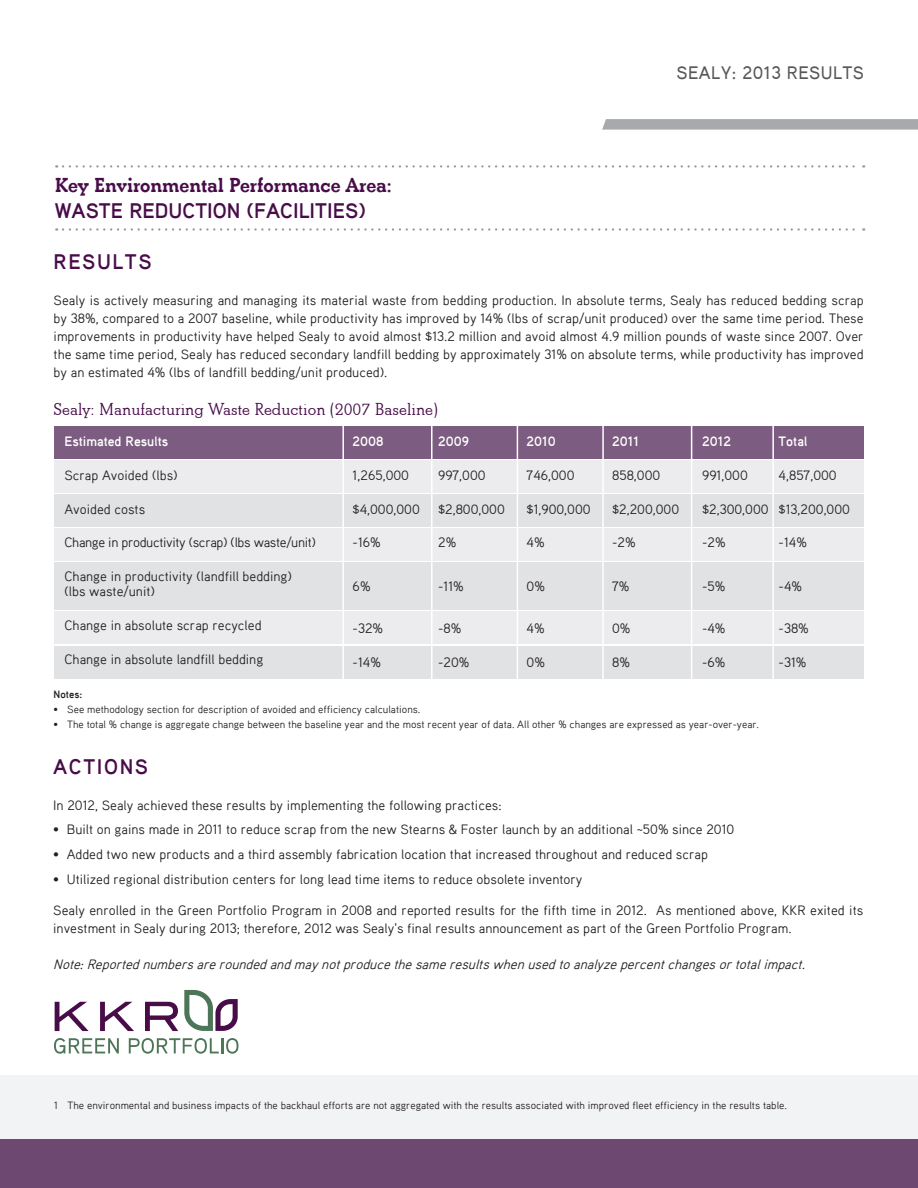
<style>
.page{position:relative;width:918px;height:1188px;background:#fff}
.page>*{position:absolute;margin:0;border:0;box-sizing:border-box;transform-origin:0 0}
.t1{font:700 21px "Beton";color:#480c49}
.t2{font:700 21px "Aaux Pro";color:#480c49}
.t3{font:700 21px "Aaux Pro";letter-spacing:.075em;color:#480c49}
.t4{font:600 18px "Beton EF";color:#480c49}
.t5{font:500 18px "Aaux Pro";letter-spacing:.025em;color:#57585a}
.t6{font:13.5px/18px "Aaux Pro";color:#231f20;text-align:justify}
.t7{font:italic 13.5px "Aaux Pro";color:#231f20}
.t8{font:13.5px "Aaux Pro";letter-spacing:-.025em;color:#231f20}
.t9{font:700 13.5px "Aaux Pro";color:#fff}
.t10{font:10.5px "Aaux Pro";color:#231f20}
.t11{font:700 10.5px "Aaux Pro";color:#231f20}
</style>
<div class="page">
<svg style="left:602px;top:119px;width:316px;height:11px;background:#acadb1"></svg>
<svg style="left:63px;top:165px;width:801px;height:3px"></svg>
<svg style="left:63px;top:228px;width:801px;height:3px"></svg>
<div style="left:54px;top:426px;width:810px;height:32px;background:#7c5c80"></div>
<div style="left:54px;top:460px;width:810px;height:33px;background:#ececee"></div>
<div style="left:54px;top:528px;width:810px;height:33px;background:#ececee"></div>
<div style="left:54px;top:612px;width:810px;height:32px;background:#ececee"></div>
<div style="left:54px;top:494px;width:810px;height:33px;background:#e1e2e4"></div>
<div style="left:54px;top:646px;width:810px;height:33px;background:#e1e2e4"></div>
<div style="left:54px;top:563px;width:810px;height:47px;background:#e1e2e4"></div>
<hr style="left:772px;top:424px;width:2px;height:258px;background:#fff">
<hr style="left:691px;top:424px;width:1px;height:258px;background:#fff">
<hr style="left:602px;top:424px;width:2px;height:258px;background:#fff">
<hr style="left:517px;top:424px;width:1px;height:258px;background:#fff">
<hr style="left:431px;top:424px;width:2px;height:258px;background:#fff">
<hr style="left:342px;top:424px;width:2px;height:258px;background:#fff">
<div style="left:0;top:1075px;width:918px;height:89px;background:#f2f3f4"></div>
<div style="left:0;top:1139px;width:918px;height:49px;background:#6d4971"></div>
<svg style="left:55px;top:1002px;width:34px;height:29px"></svg>
<svg style="left:100px;top:1002px;width:34px;height:29px"></svg>
<svg style="left:145px;top:1002px;width:33px;height:29px"></svg>
<svg style="left:54px;top:1038px;width:65px;height:16px"></svg>
<svg style="left:129px;top:1038px;width:109px;height:16px"></svg>
<svg style="left:184px;top:990px;width:54px;height:41px"></svg>
<p class="t5" style="left:677px;top:61px;width:189px">SEALY: 2013 RESULTS</p>
<p class="t1" style="left:55px;top:173px;width:338px">Key Environmental Performance Area:</p>
<p class="t2" style="left:55px;top:197px;width:312px">WASTE REDUCTION (FACILITIES)</p>
<p class="t3" style="left:54px;top:248px;width:99px">RESULTS</p>
<p class="t6" style="left:54px;top:291px;width:812px">Sealy is actively measuring and managing its material waste from bedding production. In absolute terms, Sealy has reduced bedding scrap by 38%, compared to a 2007 baseline, while productivity has improved by 14% (lbs of scrap/unit produced) over the same time period. These improvements in productivity have helped Sealy to avoid almost $13.2 million and avoid almost 4.9 million pounds of waste since 2007. Over the same time period, Sealy has reduced secondary landfill bedding by approximately 31% on absolute terms, while productivity has improved by an estimated 4% (lbs of landfill bedding/unit produced).</p>
<p class="t4" style="left:54px;top:399px;width:386px">Sealy: Manufacturing Waste Reduction (2007 Baseline)</p>
<p class="t9" style="left:64px;top:433px;width:105px">Estimated Results</p>
<p class="t6" style="left:64px;top:466px;width:115px">Scrap Avoided (lbs)</p>
<p class="t6" style="left:64px;top:499px;width:82px">Avoided costs</p>
<p class="t8" style="left:64px;top:534px;width:253px">Change in productivity (scrap) (lbs waste/unit)</p>
<p class="t6" style="left:64px;top:567px;width:229px">Change in productivity (landfill bedding)</p>
<p class="t6" style="left:64px;top:582px;width:92px">(lbs waste/unit)</p>
<p class="t6" style="left:64px;top:616px;width:199px">Change in absolute scrap recycled</p>
<p class="t6" style="left:64px;top:649px;width:200px">Change in absolute landfill bedding</p>
<p class="t9" style="left:353px;top:433px;width:33px">2008</p>
<p class="t9" style="left:438px;top:433px;width:32px">2009</p>
<p class="t9" style="left:527px;top:433px;width:31px">2010</p>
<p class="t9" style="left:612px;top:433px;width:28px">2011</p>
<p class="t9" style="left:702px;top:433px;width:30px">2012</p>
<p class="t9" style="left:779px;top:433px;width:30px">Total</p>
<p class="t6" style="left:353px;top:466px;width:58px">1,265,000</p>
<p class="t6" style="left:438px;top:466px;width:49px">997,000</p>
<p class="t6" style="left:527px;top:466px;width:49px">746,000</p>
<p class="t6" style="left:612px;top:466px;width:50px">858,000</p>
<p class="t6" style="left:702px;top:466px;width:47px">991,000</p>
<p class="t6" style="left:779px;top:466px;width:60px">4,857,000</p>
<p class="t6" style="left:353px;top:499px;width:69px">$4,000,000</p>
<p class="t6" style="left:438px;top:499px;width:68px">$2,800,000</p>
<p class="t6" style="left:527px;top:499px;width:66px">$1,900,000</p>
<p class="t6" style="left:612px;top:499px;width:69px">$2,200,000</p>
<p class="t6" style="left:702px;top:499px;width:149px">$2,300,000 $13,200,000</p>
<p class="t6" style="left:353px;top:533px;width:30px">-16%</p>
<p class="t6" style="left:438px;top:533px;width:20px">2%</p>
<p class="t6" style="left:527px;top:533px;width:20px">4%</p>
<p class="t6" style="left:612px;top:533px;width:25px">-2%</p>
<p class="t6" style="left:702px;top:533px;width:25px">-2%</p>
<p class="t6" style="left:779px;top:533px;width:30px">-14%</p>
<p class="t6" style="left:353px;top:577px;width:20px">6%</p>
<p class="t6" style="left:438px;top:577px;width:27px">-11%</p>
<p class="t6" style="left:527px;top:577px;width:20px">0%</p>
<p class="t6" style="left:612px;top:577px;width:19px">7%</p>
<p class="t6" style="left:702px;top:577px;width:25px">-5%</p>
<p class="t6" style="left:779px;top:577px;width:25px">-4%</p>
<p class="t6" style="left:353px;top:619px;width:32px">-32%</p>
<p class="t6" style="left:438px;top:619px;width:25px">-8%</p>
<p class="t6" style="left:527px;top:619px;width:20px">4%</p>
<p class="t6" style="left:612px;top:619px;width:20px">0%</p>
<p class="t6" style="left:702px;top:619px;width:25px">-4%</p>
<p class="t6" style="left:779px;top:619px;width:32px">-38%</p>
<p class="t6" style="left:353px;top:652px;width:30px">-14%</p>
<p class="t6" style="left:438px;top:652px;width:33px">-20%</p>
<p class="t6" style="left:527px;top:652px;width:20px">0%</p>
<p class="t6" style="left:612px;top:652px;width:19px">8%</p>
<p class="t6" style="left:702px;top:652px;width:25px">-6%</p>
<p class="t6" style="left:779px;top:652px;width:29px">-31%</p>
<p class="t11" style="left:54px;top:688px;width:30px">Notes:</p>
<p class="t10" style="left:54px;top:703px;width:368px">¥ See methodology section for description of avoided and efficiency calculations.</p>
<p class="t10" style="left:54px;top:718px;width:707px">¥ The total % change is aggregate change between the baseline year and the most recent year of data. All other % changes are expressed as year-over-year.</p>
<p class="t3" style="left:53px;top:753px;width:96px">ACTIONS</p>
<p class="t6" style="left:53px;top:796px;width:450px">In 2012, Sealy achieved these results by implementing the following practices:</p>
<p class="t6" style="left:53px;top:820px;width:683px">¥ Built on gains made in 2011 to reduce scrap from the new Stearns &amp; Foster launch by an additional ~50% since 2010</p>
<p class="t6" style="left:53px;top:845px;width:656px">¥ Added two new products and a third assembly fabrication location that increased throughout and reduced scrap</p>
<p class="t6" style="left:53px;top:870px;width:531px">¥ Utilized regional distribution centers for long lead time items to reduce obsolete inventory</p>
<p class="t6" style="left:53px;top:901px;width:812px">Sealy enrolled in the Green Portfolio Program in 2008 and reported results for the fifth time in 2012. As mentioned above, KKR exited its investment in Sealy during 2013; therefore, 2012 was Sealy’s final results announcement as part of the Green Portfolio Program.</p>
<p class="t7" style="left:53px;top:956px;width:757px">Note:Reportednumbersareroundedandmaynotproducethesameresultswhenusedtoanalyzepercentchangesortotalimpact.</p>
<p class="t10" style="left:54px;top:1099px;width:735px">1 The environmental and business impacts of the backhaul efforts are not aggregated with the results associated with improved fleet efficiency in the results table.</p>
</div>
